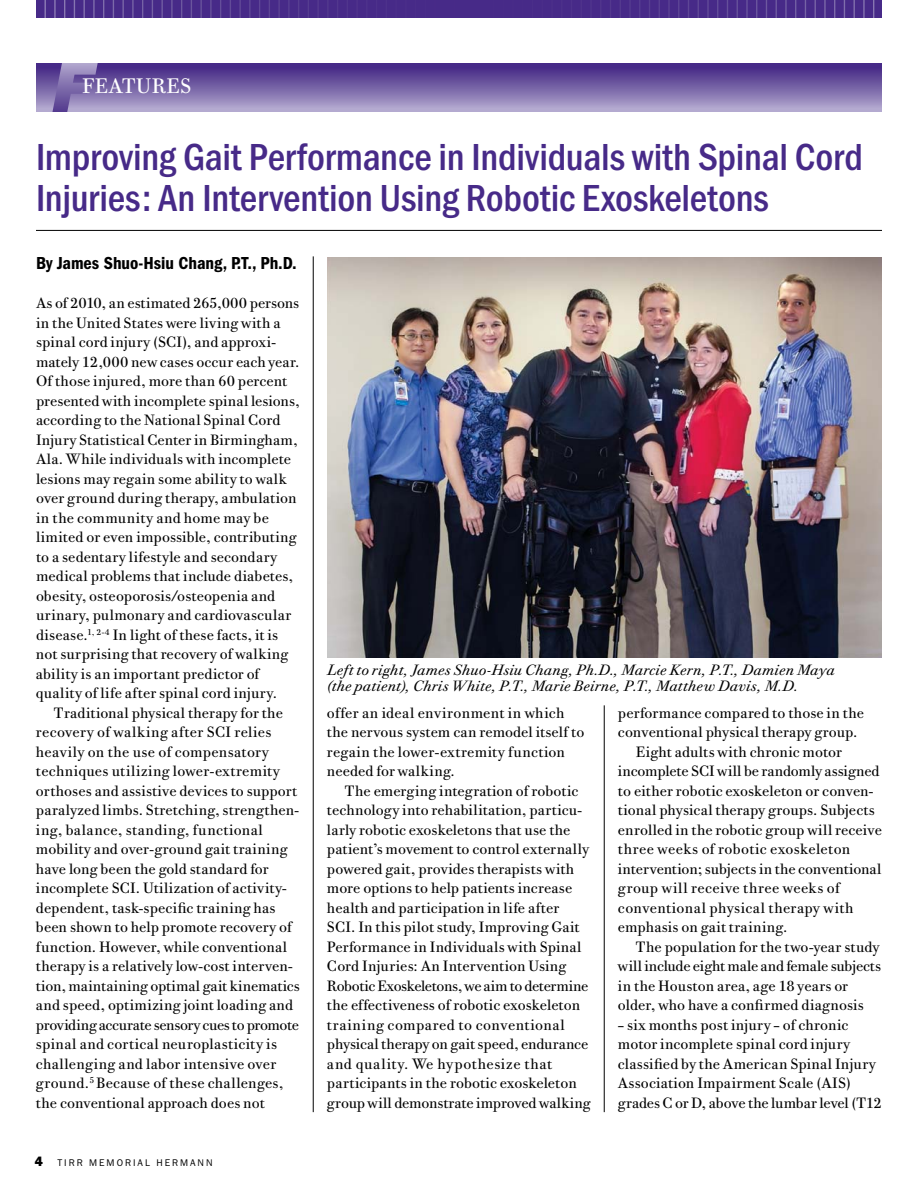
<style>
.page{position:relative;width:918px;height:1188px;background:#fff}
.page>*{position:absolute;margin:0;border:0;box-sizing:border-box;transform-origin:0 0}
.t1{font:italic 800 72px "Franklin Gothic";color:#fff}
.t2{font:500 condensed 39px/40.5px "Franklin Gothic";letter-spacing:-.005em;color:#472a88}
.t3{font:21px "Bodoni Twe ITC";letter-spacing:.02em;color:#fff}
.t4{font:600 condensed 18px "Franklin Gothic";color:#000}
.t5{font:15px/19.5px "Bodoni Twe ITC";letter-spacing:.01em;color:#000}
.t6{font:italic 15px/16.5px "Bodoni Twe ITC";letter-spacing:.015em;color:#000}
.t7{font:15px "Bodoni Twe ITC";letter-spacing:.03em;color:#000}
.t8{font:15px "Bodoni Twe ITC";letter-spacing:-.015em;color:#000}
.t9{font:800 13.5px "Franklin Gothic";color:#000}
.t10{font:9.75px "Franklin Gothic";letter-spacing:.2em;color:#000}
</style>
<div class="page">
<div style="left:36px;top:0;width:846px;height:20px;background:#472a88"></div>
<div style="left:30px;top:18px;width:856px;height:6px;background:#fff"></div>
<hr style="left:313px;top:256px;width:1px;height:856px;background:#000">
<hr style="left:604px;top:705px;width:1px;height:407px;background:#000">
<hr style="left:36px;top:230px;width:846px;height:1px;background:#000">
<div style="left:36px;top:61px;width:846px;height:53px;background:linear-gradient(to bottom,#38197d,#bbb2d4)"></div>
<div style="left:33px;top:56px;width:852px;height:7px;background:#fff"></div>
<div style="left:33px;top:112px;width:852px;height:7px;background:#fff"></div>
<img style="left:327px;top:257px;width:555px;height:400px">
<h1 class="t1" style="left:49px;top:45px;width:40px">F</h1>
<h3 class="t3" style="left:82px;top:73px;width:111px">FEATURES</h3>
<h2 class="t2" style="left:36px;top:137px;width:829px">Improving Gait Performance in Individuals with Spinal Cord<br>Injuries: An Intervention Using Robotic Exoskeletons</h2>
<p class="t4" style="left:36px;top:253px;width:262px">By James Shuo-Hsiu Chang, P.T., Ph.D.</p>
<p class="t5" style="left:36px;top:293px;width:265px">As of 2010, an estimated 265,000 persons in the United States were living with a spinal cord injury (SCI), and approxi&shy;mately 12,000 new cases occur each year.<br>Of those injured, more than 60 percent presented with incomplete spinal lesions, according to the National Spinal Cord Injury Statistical Center in Birmingham, Ala. While individuals with incomplete lesions may regain some ability to walk over ground during therapy, ambulation in the community and home may be limited or even impossible, contributing to a sedentary lifestyle and secondary medical problems that include diabetes, obesity, osteoporosis/osteopenia and urinary, pulmonary and cardiovascular disease.<sup>1,</sup> <sup>2-4</sup> In light of these facts, it is not surprising that recovery of walking ability is an important predictor of quality of life after spinal cord injury.</p>
<p class="t5" style="left:36px;top:703px;width:265px;text-indent:18px">Traditional physical therapy for the recovery of walking after SCI relies heavily on the use of compensatory techniques utilizing lower-extremity orthoses and assistive devices to support paralyzed limbs. Stretching, strengthen&shy;ing, balance, standing, functional mobility and over-ground gait training have long been the gold standard for incomplete SCI. Utilization of activity&shy;dependent, task-specific training has been shown to help promote recovery of function. However, while conventional therapy is a relatively low-cost interven&shy;tion, maintaining optimal gait kinematics and speed, optimizing joint loading and providing accurate sensory cues to promote spinal and cortical neuroplasticity is challenging and labor intensive over ground.<sup>5</sup> Because of these challenges, the conventional approach does not</p>
<p class="t5" style="left:327px;top:703px;width:259px">offer an ideal environment in which the nervous system can remodel itself to regain the lower-extremity function needed for walking.</p>
<p class="t6" style="left:327px;top:661px;width:509px">Left to right, James Shuo-Hsiu Chang, Ph.D., Marcie Kern, P.T., Damien Maya (the patient), Chris White, P.T., Marie Beirne, P.T., Matthew Davis, M.D.</p>
<p class="t5" style="left:618px;top:703px;width:247px">performance compared to those in the</p>
<p class="t5" style="left:618px;top:722px;width:241px">conventional physical therapy group.</p>
<p class="t5" style="left:636px;top:742px;width:208px">Eight adults with chronic motor</p>
<p class="t5" style="left:618px;top:761px;width:263px">incomplete SCI will be randomly assigned</p>
<p class="t5" style="left:618px;top:781px;width:257px">to either robotic exoskeleton or conven-</p>
<p class="t5" style="left:618px;top:800px;width:258px">tional physical therapy groups. Subjects</p>
<p class="t5" style="left:618px;top:820px;width:265px">enrolled in the robotic group will receive</p>
<p class="t5" style="left:618px;top:839px;width:234px">three weeks of robotic exoskeleton</p>
<p class="t5" style="left:618px;top:859px;width:265px">intervention; subjects in the conventional</p>
<p class="t7" style="left:618px;top:879px;width:223px">group will receive three weeks of</p>
<p class="t7" style="left:618px;top:898px;width:237px">conventional physical therapy with</p>
<p class="t5" style="left:618px;top:917px;width:171px">emphasis on gait training.</p>
<p class="t5" style="left:636px;top:937px;width:245px">The population for the two-year study</p>
<p class="t8" style="left:618px;top:957px;width:265px">will include eight male and female subjects</p>
<p class="t5" style="left:618px;top:976px;width:232px">in the Houston area, age 18 years or</p>
<p class="t5" style="left:618px;top:995px;width:247px">older, who have a confirmed diagnosis</p>
<p class="t5" style="left:618px;top:1015px;width:265px">– six months post injury – of chronic motor incomplete spinal cord injury classified by the American Spinal Injury Association Impairment Scale (AIS) grades C or D, above the lumbar level (T12</p>
<p class="t5" style="left:327px;top:781px;width:265px;text-indent:18px">The emerging integration of robotic technology into rehabilitation, particu&shy;larly robotic exoskeletons that use the patient’s movement to control externally powered gait, provides therapists with more options to help patients increase health and participation in life after SCI. In this pilot study, Improving Gait Performance in Individuals with Spinal Cord Injuries: An Intervention Using Robotic Exoskeletons, we aim to determine the effectiveness of robotic exoskeleton training compared to conventional physical therapy on gait speed, endurance and quality. We hypothesize that participants in the robotic exoskeleton group will demonstrate improved walking</p>
<p class="t9" style="left:35px;top:1153px;width:10px">4</p>
<p class="t10" style="left:57px;top:1157px;width:157px">TIRR MEMORIAL HERMANN</p>
</div>
